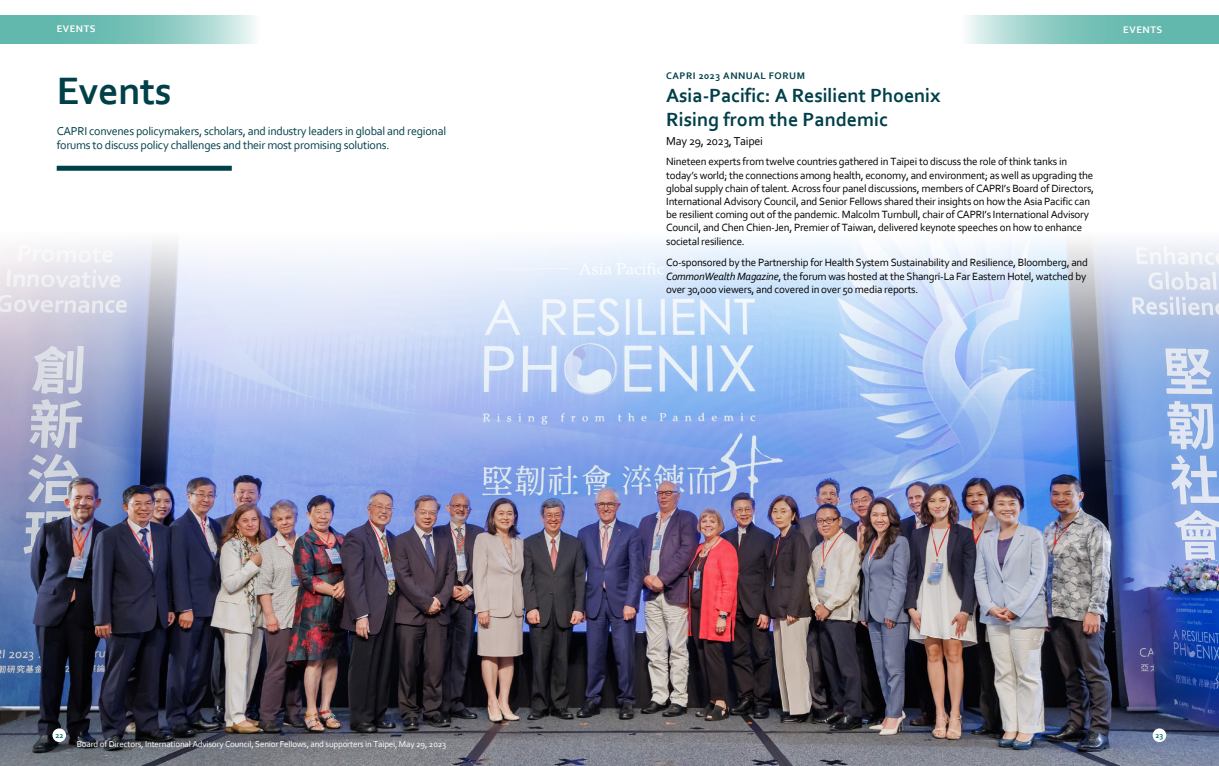
<style>
.page{position:relative;width:1219px;height:766px;background:#fff}
.page>*{position:absolute;margin:0;border:0;box-sizing:border-box;transform-origin:0 0}
.t1{font:700 40px "Corbel";letter-spacing:-.01em;color:#004049}
.t2{font:700 20px/24px "Corbel";letter-spacing:-.005em;color:#004049}
.t3{font:12px/14.4px "Corbel";letter-spacing:-.02em;color:#004049}
.t4{font:12px "Corbel";letter-spacing:-.02em;color:#000}
.t5{font:11px/13.2px "Corbel";letter-spacing:-.02em;color:#000}
.t6{font:700 10px "Corbel";letter-spacing:.05em;color:#004049}
.t7{font:700 10px "Corbel";letter-spacing:.05em;color:#fff}
.t8{font:9px "Corbel";letter-spacing:-.02em;color:#fff}
.t9{font:700 8px "Corbel";color:#006f6c}
.s1{font-style:italic}
</style>
<div class="page">
<svg style="left:967px;top:16px;width:252px;height:28px;background:#86c8bf"></svg>
<svg style="left:0;top:16px;width:255px;height:28px;background:#85c7bf"></svg>
<img style="left:0;top:471px;width:1219px;height:294px">
<div style="left:57px;top:166px;width:175px;height:5px;background:#004049"></div>
<svg style="left:0;top:241px;width:1219px;height:230px;background:#b6c8eb"></svg>
<div style="left:52px;top:728px;width:14px;height:13px;background:#fff;border-radius:50%"></div>
<div style="left:1153px;top:728px;width:13px;height:13px;background:#fff;border-radius:50%"></div>
<p class="t7" style="left:57px;top:23px;width:40px">EVENTS</p>
<h1 class="t1" style="left:57px;top:66px;width:117px">Events</h1>
<p class="t3" style="left:57px;top:123px;width:391px">CAPRI convenes policymakers, scholars, and industry leaders in global and regional forums to discuss policy challenges and their most promising solutions.</p>
<p class="t6" style="left:666px;top:70px;width:140px">CAPRI 2023 ANNUAL FORUM</p>
<h2 class="t2" style="left:666px;top:83px;width:276px">Asia-Pacific: A Resilient Phoenix<br>Rising from the Pandemic</h2>
<p class="t4" style="left:666px;top:134px;width:98px">May 29, 2023, Taipei</p>
<p class="t5" style="left:666px;top:155px;width:429px">Nineteen experts from twelve countries gathered in Taipei to discuss the role of think tanks in today’s world; the connections among health, economy, and environment; as well as upgrading the global supply chain of talent. Across four panel discussions, members of CAPRI’s Board of Directors, International Advisory Council, and Senior Fellows shared their insights on how the Asia Pacific can be resilient coming out of the pandemic. Malcolm Turnbull, chair of CAPRI’s International Advisory Council, and Chen Chien-Jen, Premier of Taiwan, delivered keynote speeches on how to enhance societal resilience.</p>
<p class="t5" style="left:666px;top:256px;width:423px">Co-sponsored by the Partnership for Health System Sustainability and Resilience, Bloomberg, and<br><span class="s1">CommonWealth Magazine</span>, the forum was hosted at the Shangri-La Far Eastern Hotel, watched by over 30,000 viewers, and covered in over 50 media reports.</p>
<p class="t7" style="left:1123px;top:24px;width:40px">EVENTS</p>
<p class="t9" style="left:55px;top:730px;width:10px">22</p>
<p class="t9" style="left:1156px;top:730px;width:9px">23</p>
<p class="t8" style="left:77px;top:738px;width:371px">Board of Directors, International Advisory Council, Senior Fellows, and supporters in Taipei, May 29, 2023</p>
</div>
